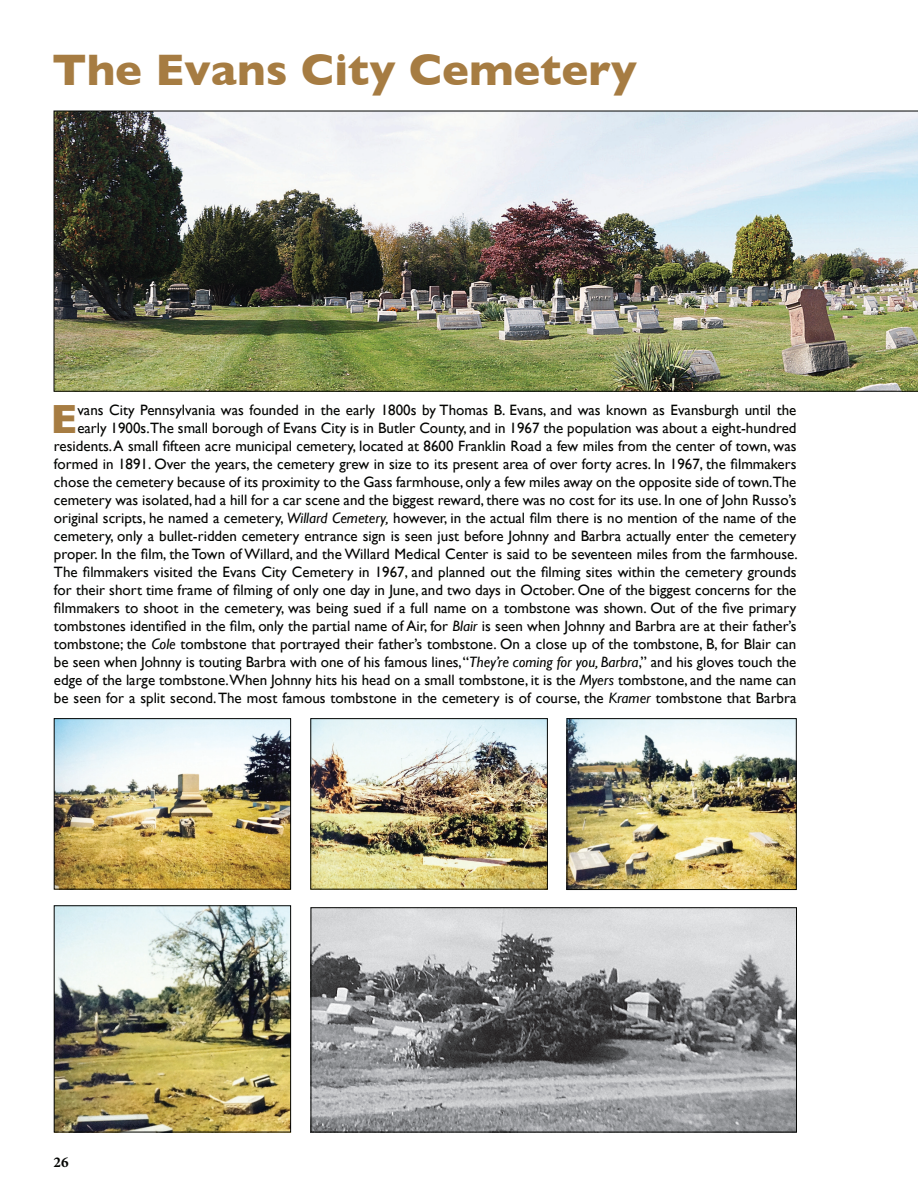
<style>
.page{position:relative;width:918px;height:1199px;background:#fff}
.page>*{position:absolute;margin:0;border:0;box-sizing:border-box;transform-origin:0 0}
.t1{font:700 45px "Gill Sans";color:#a67c42}
.t2{font:700 41.55px "Gill Sans";color:#a67c42}
.t3{font:15px/18px "Gill Sans";color:#040503;text-align:right}
.t4{font:700 15px "Minion Pro";color:#040503}
.s1{font-style:italic}
</style>
<div class="page">
<img style="left:54px;top:111px;width:864px;height:280px">
<img style="left:313px;top:909px;width:482px;height:221px">
<div style="left:311px;top:907px;width:486px;height:225px;border:1px solid #040503"></div>
<img style="left:56px;top:720px;width:233px;height:167px">
<div style="left:54px;top:718px;width:237px;height:171px;border:1px solid #040503"></div>
<img style="left:313px;top:720px;width:233px;height:167px">
<div style="left:311px;top:718px;width:237px;height:171px;border:1px solid #040503"></div>
<img style="left:569px;top:720px;width:225px;height:168px">
<div style="left:567px;top:718px;width:229px;height:172px;border:1px solid #040503"></div>
<img style="left:56px;top:907px;width:233px;height:223px">
<div style="left:54px;top:905px;width:237px;height:227px;border:1px solid #040503"></div>
<h1 class="t1" style="left:52px;top:43px;width:586px">The Evans City Cemetery</h1>
<p class="t3" style="left:54px;top:401px;width:745px">vans City Pennsylvania was founded in the early 1800s by Thomas B. Evans, and was known as Evansburgh until the early 1900s.The small borough of Evans City is in Butler County, and in 1967 the population was about a eight-hundred residents. A small fifteen acre municipal cemetery, located at 8600 Franklin Road a few miles from the center of town, was formed in 1891. Over the years, the cemetery grew in size to its present area of over forty acres. In 1967, the filmmakers chose the cemetery because of its proximity to the Gass farmhouse, only a few miles away on the opposite side of town.The cemetery was isolated, had a hill for a car scene and the biggest reward, there was no cost for its use. In one of John Russo’s original scripts, he named a cemetery, <span class="s1">Willard Cemetery,</span> however, in the actual film there is no mention of the name of the cemetery, only a bullet-ridden cemetery entrance sign is seen just before Johnny and Barbra actually enter the cemetery proper. In the film, the Town of Willard, and the Willard Medical Center is said to be seventeen miles from the farmhouse.<br>The filmmakers visited the Evans City Cemetery in 1967, and planned out the filming sites within the cemetery grounds for their short time frame of filming of only one day in June, and two days in October. One of the biggest concerns for the filmmakers to shoot in the cemetery, was being sued if a full name on a tombstone was shown. Out of the five primary tombstones identified in the film, only the partial name of Air, for <span class="s1">Blair</span> is seen when Johnny and Barbra are at their father’s tombstone; the <span class="s1">Cole</span> tombstone that portrayed their father’s tombstone. On a close up of the tombstone, B, for Blair can be seen when Johnny is touting Barbra with one of his famous lines, “<span class="s1">They’re coming for you, Barbra</span>,” and his gloves touch the edge of the large tombstone.When Johnny hits his head on a small tombstone, it is the <span class="s1">Myers</span> tombstone, and the name can be seen for a split second. The most famous tombstone in the cemetery is of course, the <span class="s1">Kramer</span> tombstone that Barbra</p>
<h2 class="t2" style="left:50px;top:395px;width:28px">E</h2>
<p class="t4" style="left:54px;top:1152px;width:16px">26</p>
</div>
